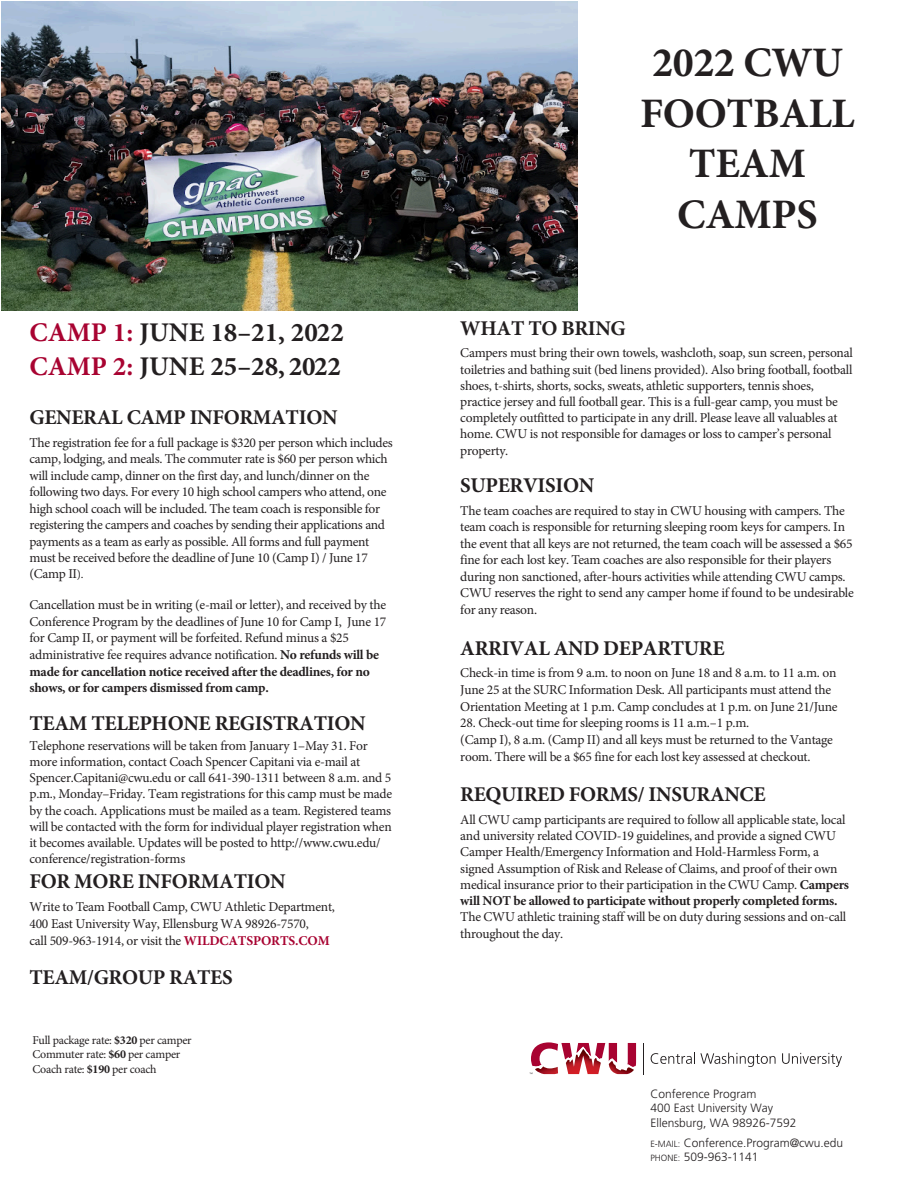
<style>
.page{position:relative;width:918px;height:1188px;background:#fff}
.page>*{position:absolute;margin:0;border:0;box-sizing:border-box;transform-origin:0 0}
.t1{font:700 42px/50.4px "Minion Pro";letter-spacing:-.01em;color:#231f20;text-align:center}
.t2{font:700 27px/34px "Minion Pro";color:#231f20}
.t3{font:700 21px "Minion Pro";letter-spacing:-.015em;color:#231f20}
.t4{font:13.5px/16.2px "Minion Pro";letter-spacing:-.02em;color:#231f20}
.t5{font:300 12px/14.4px "Frutiger";color:#231f20}
.t6{font:12px/14.2px "Minion Pro";letter-spacing:-.02em;color:#231f20}
.s1{color:#a80331}
.s2{font-size:12px}
.s3{font-weight:700}
.s4{font-weight:700;color:#a80331}
.s5{font-size:9px}
</style>
<div class="page">
<svg style="left:651px;top:1053px;width:125px;height:14px"></svg>
<svg style="left:782px;top:1053px;width:60px;height:14px"></svg>
<hr style="left:643px;top:1043px;width:1px;height:31px;background:#231f20">
<svg style="left:529px;top:1042px;width:107px;height:32px"></svg>
<img style="left:1px;top:1px;width:576px;height:310px">
<h2 class="t2" style="left:30px;top:315px;width:316px"><span class="s1">CAMP 1:</span> JUNE 18–21, 2022<br><span class="s1">CAMP 2:</span> JUNE 25–28, 2022</h2>
<h3 class="t3" style="left:30px;top:402px;width:310px">GENERAL CAMP INFORMATION</h3>
<p class="t4" style="left:30px;top:434px;width:365px">The registration fee for a full package is $320 per person which includes camp, lodging, and meals. The commuter rate is $60 per person which will include camp, dinner on the first day, and lunch/dinner on the following two days. For every 10 high school campers who attend, one high school coach will be included. The team coach is responsible for registering the campers and coaches by sending their applications and payments as a team as early as possible. All forms and full payment must be received before the deadline of June 10 (Camp I) / June 17 (Camp II<span class="s2">).</span></p>
<p class="t4" style="left:30px;top:597px;width:358px;line-height:16.6px">Cancellation must be in writing (e-mail or letter), and received by the Conference Program by the deadlines of June 10 for Camp I, June 17 for Camp II, or payment will be forfeited. Refund minus a $25 administrative fee requires advance notification. <span class="s3">No refunds will be made for cancellation notice received after the deadlines, for no shows, or for campers dismissed from camp.</span></p>
<h3 class="t3" style="left:30px;top:709px;width:338px">TEAM TELEPHONE REGISTRATION</h3>
<p class="t4" style="left:30px;top:738px;width:364px">Telephone reservations will be taken from January 1–May 31. For more information, contact Coach Spencer Capitani via e-mail at Spencer.Capitani@cwu.edu or call 641-390-1311 between 8 a.m. and 5 p.m., Monday–Friday. Team registrations for this camp must be made by the coach. Applications must be mailed as a team. Registered teams will be contacted with the form for individual player registration when it becomes available. Updates will be posted to http://www.cwu.edu/ conference/registration-forms</p>
<h3 class="t3" style="left:30px;top:867px;width:258px">FOR MORE INFORMATION</h3>
<p class="t4" style="left:30px;top:898px;width:307px;line-height:17.1px">Write to Team Football Camp, CWU Athletic Department,<br>400 East University Way, Ellensburg WA 98926-7570,<br>call 509-963-1914, or visit the <span class="s4">WILDCATSPORTS.COM</span></p>
<h3 class="t3" style="left:30px;top:962px;width:205px">TEAM/GROUP RATES</h3>
<p class="t6" style="left:32px;top:1033px;width:161px">Full package rate: <span class="s3">$320</span> per camper<br>Commuter rate: <span class="s3">$60</span> per camper<br>Coach rate: <span class="s3">$190</span> per coach</p>
<h1 class="t1" style="left:640px;top:37px;width:216px">2022 CWU<br>FOOTBALL<br>TEAM<br>CAMPS</h1>
<h3 class="t3" style="left:460px;top:313px;width:167px">WHAT TO BRING</h3>
<p class="t4" style="left:460px;top:345px;width:394px">Campers must bring their own towels, washcloth, soap, sun screen, personal toiletries and bathing suit (bed linens provided). Also bring football, football shoes, t-shirts, shorts, socks, sweats, athletic supporters, tennis shoes, practice jersey and full football gear. This is a full-gear camp, you must be completely outfitted to participate in any drill. Please leave all valuables at home. CWU is not responsible for damages or loss to camper’s personal property.</p>
<h3 class="t3" style="left:460px;top:470px;width:135px">SUPERVISION</h3>
<p class="t4" style="left:460px;top:502px;width:395px">The team coaches are required to stay in CWU housing with campers. The team coach is responsible for returning sleeping room keys for campers. In the event that all keys are not returned, the team coach will be assessed a $65 fine for each lost key. Team coaches are also responsible for their players during non sanctioned, after-hours activities while attending CWU camps.<br>CWU reserves the right to send any camper home if found to be undesirable for any reason.</p>
<h3 class="t3" style="left:460px;top:633px;width:266px">ARRIVAL AND DEPARTURE</h3>
<p class="t4" style="left:460px;top:665px;width:379px;line-height:16.6px">Check-in time is from 9 a.m. to noon on June 18 and 8 a.m. to 11 a.m. on<br>June 25 at the SURC Information Desk. All participants must attend the<br>Orientation Meeting at 1 p.m. Camp concludes at 1 p.m. on June 21/June</p>
<p class="t4" style="left:460px;top:715px;width:374px;line-height:16.6px">28. Check-out time for sleeping rooms is 11 a.m.–1 p.m.<br>(Camp I), 8 a.m. (Camp II) and all keys must be returned to the Vantage room. There will be a $65 fine for each lost key assessed at checkout.</p>
<h3 class="t3" style="left:460px;top:780px;width:307px">REQUIRED FORMS/ INSURANCE</h3>
<p class="t4" style="left:460px;top:812px;width:390px">All CWU camp participants are required to follow all applicable state, local and university related COVID-19 guidelines, and provide a signed CWU Camper Health/Emergency Information and Hold-Harmless Form, a signed Assumption of Risk and Release of Claims, and proof of their own medical insurance prior to their participation in the CWU Camp. <span class="s3">Campers will NOT be allowed to participate without properly completed forms.</span></p>
<p class="t4" style="left:460px;top:909px;width:388px">The CWU athletic training staff will be on duty during sessions and on-call throughout the day.</p>
<p class="t5" style="left:650px;top:1087px;width:148px">Conference Program<br>400 East University Way<br>Ellensburg, WA 98926-7592</p>
<p class="t5" style="left:650px;top:1136px;width:194px"><span class="s5">E-MAIL:</span> Conference.Program@cwu.edu<br><span class="s5">PHONE:</span> 509-963-1141</p>
</div>
